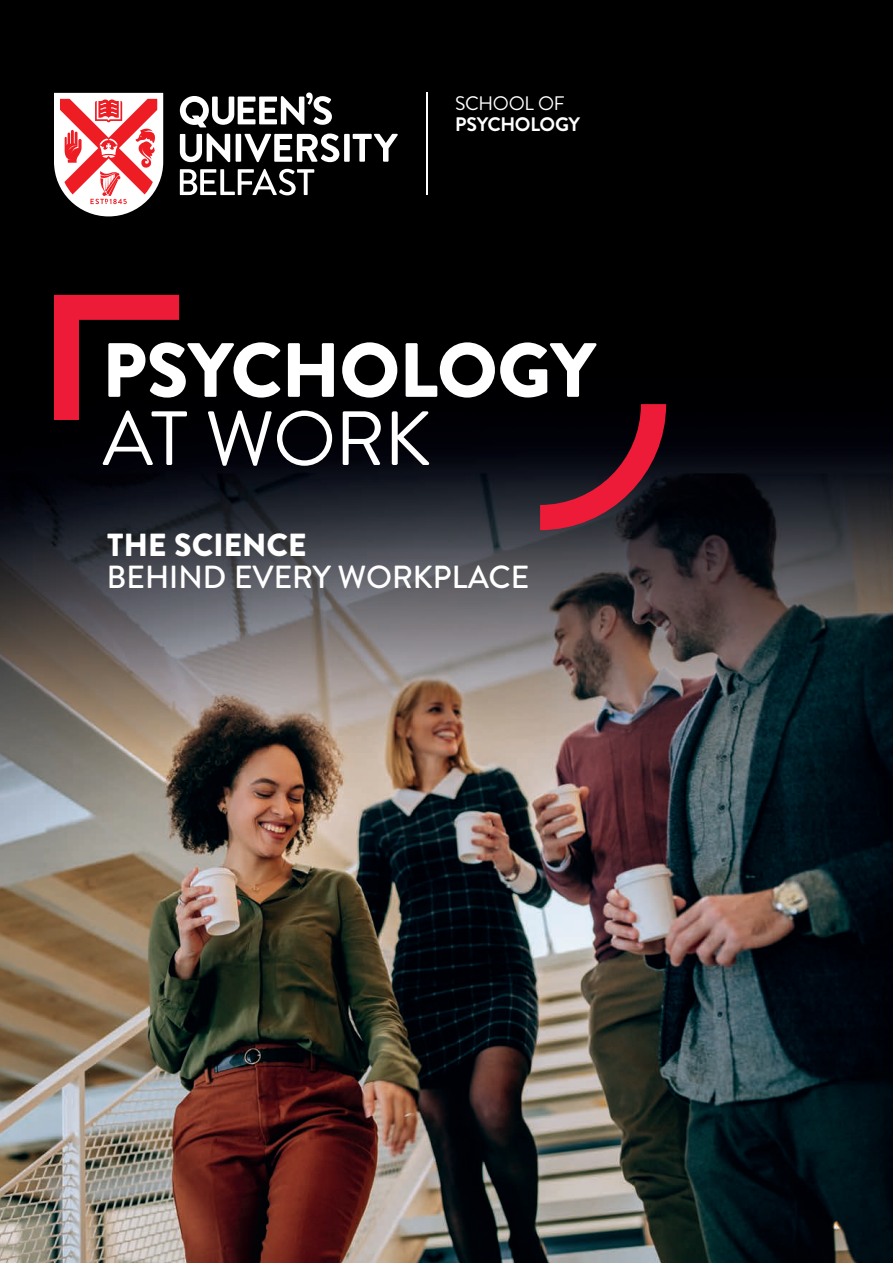
<style>
.page{position:relative;width:893px;height:1263px;background:#fff}
.page>*{position:absolute;margin:0;border:0;box-sizing:border-box;transform-origin:0 0}
.t1{font:900 76.65px "Brandon Text";letter-spacing:-.01em;color:#fff}
.t2{font:76.65px "Brandon Text";letter-spacing:-.01em;color:#fff}
.t3{font:500 31.95px "Brandon Text";color:#fff}
.t4{font:900 31.95px "Brandon Text";color:#fff}
.t5{font:700 19.5px/21.1px "Brandon Text";letter-spacing:-.015em;color:#fff}
.s1{font-weight:400}
</style>
<div class="page">
<img style="left:0;top:0;width:893px;height:1263px">
<hr style="left:427px;top:93px;width:1px;height:102px;background:#fff">
<svg style="left:180px;top:92px;width:152px;height:35px"></svg>
<div style="left:236px;top:134px;width:5px;height:28px;background:#fff"></div>
<svg style="left:244px;top:133px;width:95px;height:29px"></svg>
<div style="left:344px;top:134px;width:6px;height:28px;background:#fff"></div>
<svg style="left:353px;top:134px;width:45px;height:28px"></svg>
<svg style="left:180px;top:133px;width:50px;height:29px"></svg>
<svg style="left:180px;top:169px;width:134px;height:26px"></svg>
<svg style="left:54px;top:93px;width:109px;height:123px"></svg>
<svg style="left:54px;top:295px;width:125px;height:125px;background:#550914"></svg>
<svg style="left:540px;top:404px;width:126px;height:126px;background:#4a101e"></svg>
<p class="t5" style="left:455px;top:92px;width:127px"><span class="s1">SCHOOL OF<br></span>PSYCHOLOGY</p>
<p class="t1" style="left:102px;top:316px;width:495px">PSYCHOLOGY</p>
<p class="t2" style="left:102px;top:386px;width:330px">AT WORK</p>
<p class="t4" style="left:107px;top:522px;width:201px">THE SCIENCE</p>
<p class="t3" style="left:107px;top:555px;width:424px">BEHIND EVERY WORKPLACE</p>
</div>
